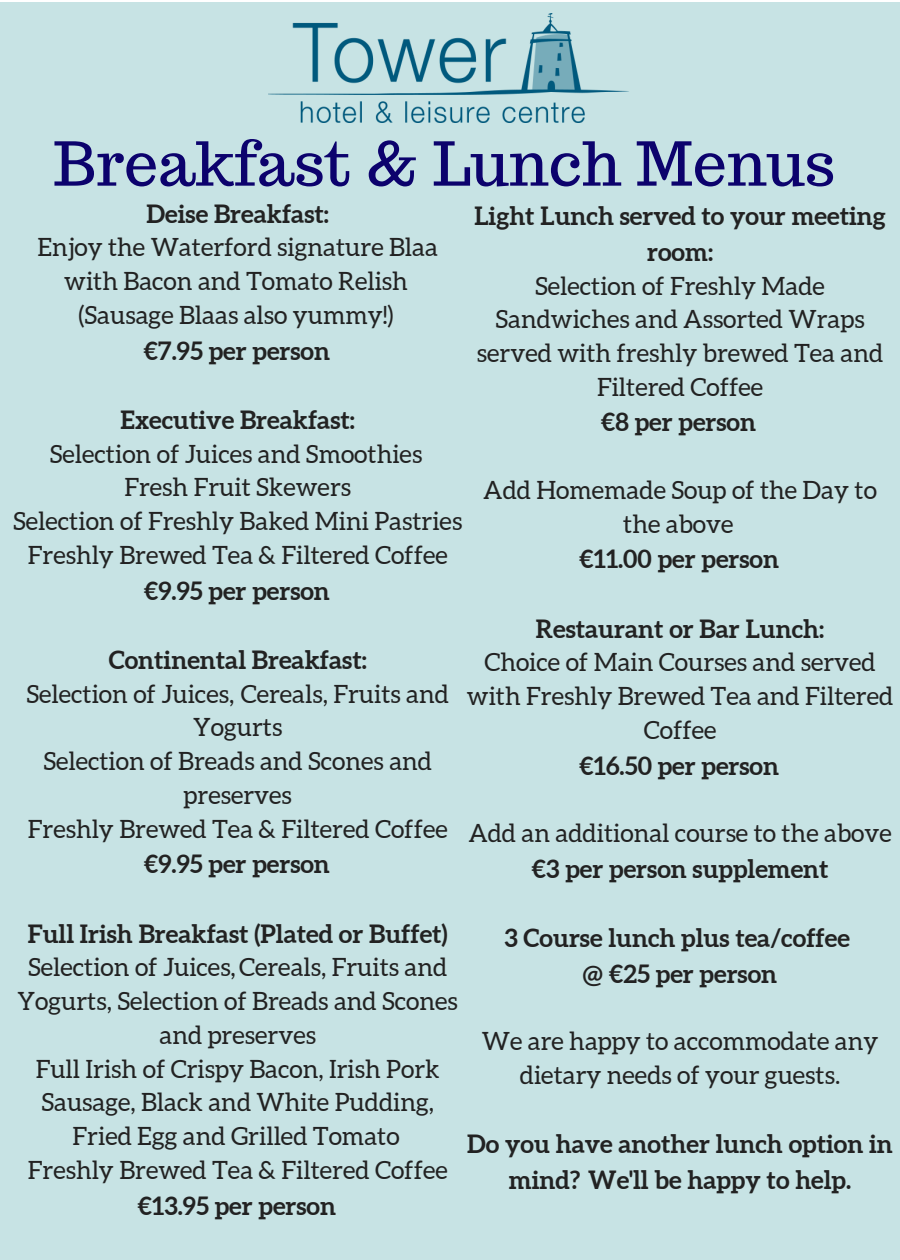
<style>
.page{position:relative;width:900px;height:1260px;background:#fff}
.page>*{position:absolute;margin:0;border:0;box-sizing:border-box;transform-origin:0 0}
.t1{font:60.5px "Trocchi";color:#0c026d}
.t2{font:25.25px/33.8px "Aleo";color:#222;text-align:center}
.t3{font:700 25.25px/35.5px "Aleo";color:#222;text-align:center}
.s1{font-weight:700}
</style>
<div class="page">
<div style="left:0;top:2px;width:900px;height:1258px;background:#c7e3e4"></div>
<img style="left:268px;top:13px;width:361px;height:109px">
<p class="t1" style="left:54px;top:124px;width:783px">Breakfast &amp; Lunch Menus</p>
<p class="t3" style="left:147px;top:196px;width:184px">Deise Breakfast:</p>
<p class="t2" style="left:38px;top:231px;width:402px">Enjoy the Waterford signature Blaa with Bacon and Tomato Relish</p>
<p class="t2" style="left:79px;top:298px;width:317px">(Sausage Blaas also yummy!)</p>
<p class="t3" style="left:144px;top:333px;width:188px">€7.95 per person</p>
<p class="t3" style="left:474px;top:198px;width:413px">Light Lunch served to your meeting room:</p>
<p class="t2" style="left:477px;top:269px;width:408px">Selection of Freshly Made<br>Sandwiches and Assorted Wraps served with freshly brewed Tea and<br>Filtered Coffee</p>
<p class="t3" style="left:601px;top:404px;width:157px">€8 per person</p>
<p class="t3" style="left:121px;top:402px;width:236px">Executive Breakfast:</p>
<p class="t2" style="left:50px;top:437px;width:374px">Selection of Juices and Smoothies</p>
<p class="t2" style="left:124px;top:471px;width:228px">Fresh Fruit Skewers</p>
<p class="t2" style="left:13px;top:504px;width:451px">Selection of Freshly Baked Mini Pastries</p>
<p class="t2" style="left:28px;top:538px;width:421px">Freshly Brewed Tea &amp; Filtered Coffee</p>
<p class="t3" style="left:144px;top:573px;width:188px">€9.95 per person</p>
<p class="t2" style="left:483px;top:473px;width:395px">Add Homemade Soup of the Day to the above</p>
<p class="t3" style="left:579px;top:541px;width:201px">€11.00 per person</p>
<p class="t3" style="left:109px;top:642px;width:260px">Continental Breakfast:</p>
<p class="t2" style="left:27px;top:677px;width:424px">Selection of Juices, Cereals, Fruits and<br>Yogurts</p>
<p class="t2" style="left:43px;top:744px;width:390px">Selection of Breads and Scones and preserves</p>
<p class="t2" style="left:28px;top:812px;width:421px">Freshly Brewed Tea &amp; Filtered Coffee</p>
<p class="t3" style="left:144px;top:846px;width:188px">€9.95 per person</p>
<p class="t3" style="left:536px;top:611px;width:290px">Restaurant or Bar Lunch:</p>
<p class="t2" style="left:467px;top:646px;width:428px">Choice of Main Courses and served with Freshly Brewed Tea and Filtered<br>Coffee</p>
<p class="t3" style="left:579px;top:748px;width:201px">€16.50 per person</p>
<p class="t2" style="left:468px;top:815px;width:425px;line-height:35.5px">Add an additional course to the above <span class="s1">€3 per person supplement</span></p>
<p class="t3" style="left:28px;top:916px;width:421px">Full Irish Breakfast (Plated or Buffet)</p>
<p class="t2" style="left:18px;top:951px;width:442px">Selection of Juices,Cereals, Fruits and<br>Yogurts, Selection of Breads and Scones and preserves</p>
<p class="t2" style="left:36px;top:1052px;width:406px">Full Irish of Crispy Bacon, Irish Pork<br>Sausage, Black and White Pudding,<br>Fried Egg and Grilled Tomato</p>
<p class="t2" style="left:28px;top:1153px;width:421px">Freshly Brewed Tea &amp; Filtered Coffee</p>
<p class="t3" style="left:138px;top:1188px;width:200px">€13.95 per person</p>
<p class="t3" style="left:504px;top:920px;width:347px">3 Course lunch plus tea/coffee</p>
<p class="t3" style="left:583px;top:956px;width:196px">@ €25 per person</p>
<p class="t2" style="left:482px;top:1024px;width:398px">We are happy to accommodate any dietary needs of your guests.</p>
<p class="t3" style="left:467px;top:1126px;width:427px">Do you have another lunch option in mind? We'll be happy to help.</p>
</div>
